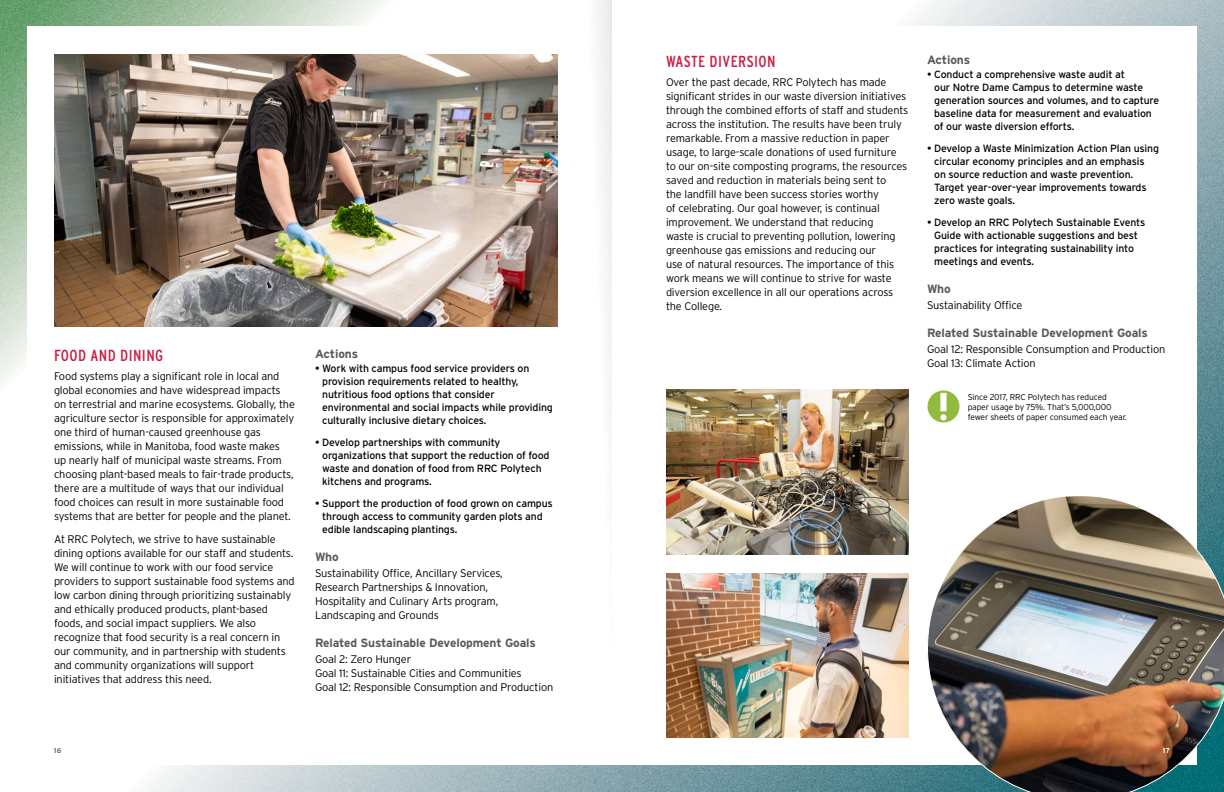
<style>
.page{position:relative;width:1224px;height:792px;background:#fff}
.page>*{position:absolute;margin:0;border:0;box-sizing:border-box;transform-origin:0 0}
.t1{font:16px "Interstate Condensed";letter-spacing:.025em;color:#c81f45}
.t2{font:700 12px "Interstate";letter-spacing:-.01em;color:#58595b}
.t3{font:300 11px/14px "Interstate";letter-spacing:-.015em;color:#000}
.t4{font:10.5px/13px "Interstate";letter-spacing:-.015em;color:#000}
.t5{font:300 8.5px/10px "Interstate";letter-spacing:-.015em;color:#000}
.t6{font:700 7px "Interstate";color:#6d6e71}
.t7{font:700 7px "Interstate";color:#fff}
</style>
<div class="page">
<img style="left:0;top:0;width:1224px;height:792px">
<div style="left:27px;top:27px;width:1170px;height:738px;background:#fff"></div>
<img style="left:54px;top:54px;width:504px;height:273px">
<img style="left:927px;top:495px;width:297px;height:297px">
<img style="left:666px;top:573px;width:243px;height:165px">
<img style="left:666px;top:390px;width:243px;height:165px">
<div style="left:928px;top:390px;width:31px;height:32px;background:#92bb3e;border-radius:50%"></div>
<svg style="left:940px;top:393px;width:7px;height:27px"></svg>
<svg style="left:576px;top:0;width:36px;height:792px"></svg>
<h1 class="t1" style="left:54px;top:346px;width:111px">FOOD AND DINING</h1>
<p class="t3" style="left:54px;top:369px;width:243px">Food systems play a significant role in local and global economies and have widespread impacts on terrestrial and marine ecosystems. Globally, the agriculture sector is responsible for approximately one third of human-caused greenhouse gas emissions, while in Manitoba, food waste makes<br>up nearly half of municipal waste streams. From choosing plant-based meals to fair-trade products, there are a multitude of ways that our individual food choices can result in more sustainable food systems that are better for people and the planet.</p>
<p class="t3" style="left:54px;top:532px;width:242px">At RRC Polytech, we strive to have sustainable dining options available for our staff and students.<br>We will continue to work with our food service providers to support sustainable food systems and low carbon dining through prioritizing sustainably and ethically produced products, plant-based foods, and social impact suppliers. We also recognize that food security is a real concern in our community, and in partnership with students and community organizations will support initiatives that address this need.</p>
<p class="t2" style="left:315px;top:347px;width:45px">Actions</p>
<p class="t4" style="left:322px;top:362px;width:232px;text-indent:-7px">• Work with campus food service providers on provision requirements related to healthy, nutritious food options that consider environmental and social impacts while providing culturally inclusive dietary choices.</p>
<p class="t4" style="left:322px;top:436px;width:229px;text-indent:-7px">• Develop partnerships with community organizations that support the reduction of food waste and donation of food from RRC Polytech kitchens and programs.</p>
<p class="t4" style="left:322px;top:496px;width:232px;text-indent:-7px">• Support the production of food grown on campus through access to community garden plots and edible landscaping plantings.</p>
<p class="t2" style="left:315px;top:550px;width:25px">Who</p>
<p class="t3" style="left:315px;top:566px;width:189px">Sustainability Office, Ancillary Services, Research Partnerships &amp; Innovation, Hospitality and Culinary Arts program, Landscaping and Grounds</p>
<p class="t2" style="left:315px;top:636px;width:223px">Related Sustainable Development Goals</p>
<p class="t3" style="left:315px;top:652px;width:240px">Goal 2: Zero Hunger<br>Goal 11: Sustainable Cities and Communities<br>Goal 12: Responsible Consumption and Production</p>
<h1 class="t1" style="left:666px;top:52px;width:111px">WASTE DIVERSION</h1>
<p class="t3" style="left:666px;top:75px;width:244px">Over the past decade, RRC Polytech has made significant strides in our waste diversion initiatives through the combined efforts of staff and students across the institution. The results have been truly remarkable. From a massive reduction in paper usage, to large-scale donations of used furniture to our on-site composting programs, the resources saved and reduction in materials being sent to<br>the landfill have been success stories worthy<br>of celebrating. Our goal however, is continual improvement. We understand that reducing<br>waste is crucial to preventing pollution, lowering greenhouse gas emissions and reducing our<br>use of natural resources. The importance of this work means we will continue to strive for waste diversion excellence in all our operations across the College.</p>
<p class="t2" style="left:927px;top:53px;width:45px">Actions</p>
<p class="t4" style="left:934px;top:68px;width:227px;text-indent:-7px">• Conduct a comprehensive waste audit at<br>our Notre Dame Campus to determine waste generation sources and volumes, and to capture baseline data for measurement and evaluation of our waste diversion efforts.</p>
<p class="t4" style="left:934px;top:142px;width:226px;text-indent:-7px">• Develop a Waste Minimization Action Plan using circular economy principles and an emphasis on source reduction and waste prevention.<br>Target year-over-year improvements towards zero waste goals.</p>
<p class="t4" style="left:934px;top:215px;width:213px;text-indent:-7px">• Develop an RRC Polytech Sustainable Events Guide with actionable suggestions and best practices for integrating sustainability into meetings and events.</p>
<p class="t2" style="left:927px;top:282px;width:25px">Who</p>
<p class="t3" style="left:927px;top:298px;width:97px">Sustainability Office</p>
<p class="t2" style="left:927px;top:326px;width:223px">Related Sustainable Development Goals</p>
<p class="t3" style="left:927px;top:342px;width:240px">Goal 12: Responsible Consumption and Production<br>Goal 13: Climate Action</p>
<p class="t5" style="left:968px;top:392px;width:161px">Since 2017, RRC Polytech has reduced paper usage by 75%. That’s 5,000,000 fewer sheets of paper consumed each year.</p>
<p class="t6" style="left:54px;top:746px;width:9px">16</p>
<p class="t7" style="left:1163px;top:746px;width:9px">17</p>
</div>
